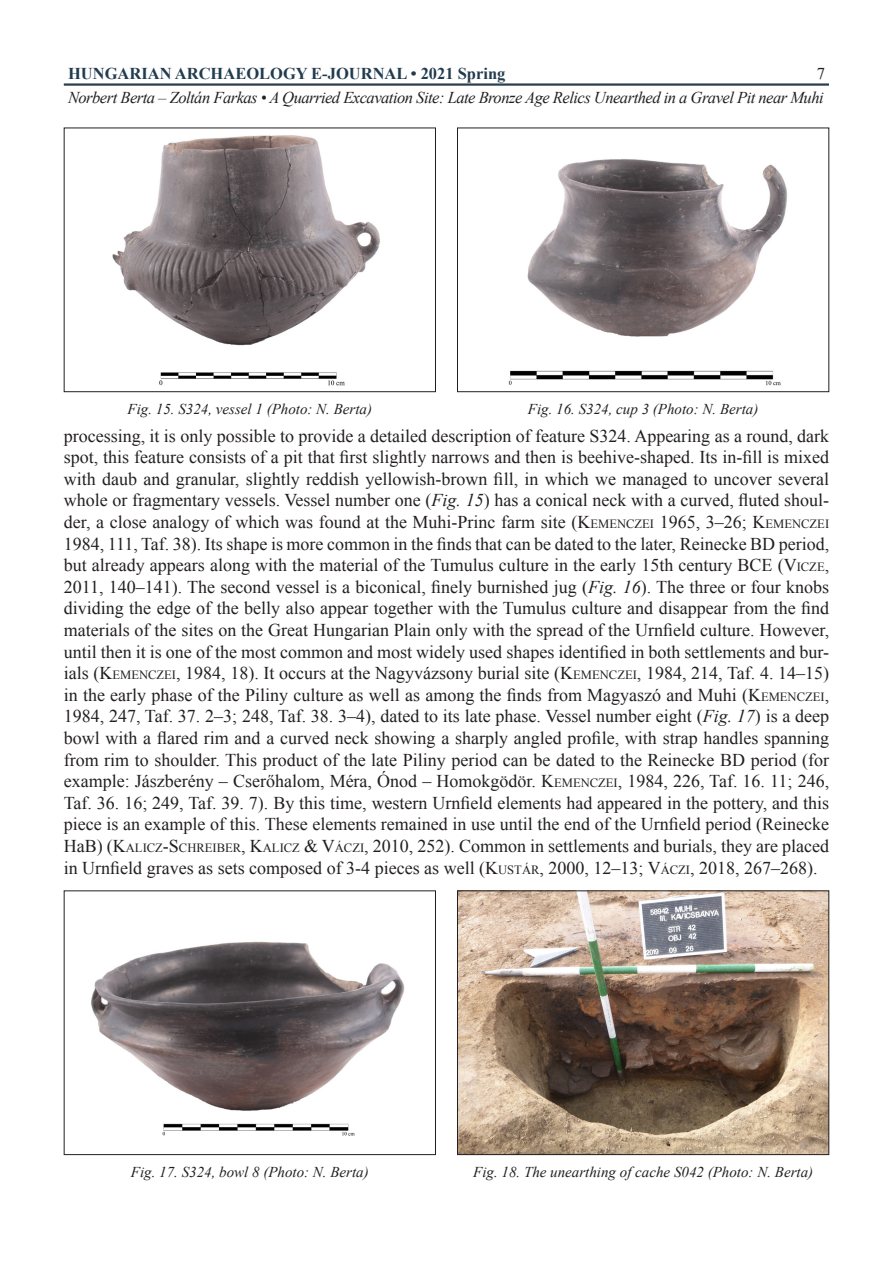
<style>
.page{position:relative;width:893px;height:1263px;background:#fff}
.page>*{position:absolute;margin:0;border:0;box-sizing:border-box;transform-origin:0 0}
.cikk_szoveg_print{font:18px/21.6px "Times New Roman";color:#231f20;text-align:justify}
.t1{font:italic 16.5px "Times New Roman";letter-spacing:-.03em;color:#231f20}
.t2{font:700 16.5px "Times New Roman";color:#213b4f}
.t3{font:16.5px "Times New Roman";color:#231f20}
.kepala{font:italic 15px "Times New Roman";color:#231f20}
.s1{font-style:italic}
.s2{font-style:inherit}
.s3{font-size:12.6px}
</style>
<div class="page">
<hr style="left:64px;top:83px;width:765px;height:3px;background:#2d3d4d">
<img style="left:112px;top:135px;width:268px;height:251px">
<div style="left:64px;top:128px;width:372px;height:264px;border:1px solid #231f20"></div>
<img style="left:508px;top:159px;width:279px;height:227px">
<div style="left:457px;top:128px;width:372px;height:264px;border:1px solid #231f20"></div>
<img style="left:459px;top:892px;width:368px;height:261px">
<div style="left:457px;top:890px;width:372px;height:265px;border:1px solid #231f20"></div>
<img style="left:91px;top:941px;width:314px;height:195px">
<div style="left:64px;top:890px;width:372px;height:265px;border:1px solid #231f20"></div>
<p class="t2" style="left:68px;top:62px;width:439px">HUNGARIAN ARCHAEOLOGY E-JOURNAL • 2021 Spring</p>
<p class="t3" style="left:817px;top:62px;width:10px">7</p>
<p class="t1" style="left:68px;top:87px;width:757px">Norbert Berta – Zoltán Farkas • A Quarried Excavation Site: Late Bronze Age Relics Unearthed in a Gravel Pit near Muhi</p>
<p class="kepala" style="left:128px;top:399px;width:246px">Fig. 15. S324, vessel 1 (Photo: N. Berta)</p>
<p class="kepala" style="left:528px;top:399px;width:232px">Fig. 16. S324, cup 3 (Photo: N. Berta)</p>
<p class="cikk_szoveg_print" style="left:64px;top:424px;width:767px">processing, it is only possible to provide a detailed description of feature S324. Appearing as a round, dark spot, this feature consists of a pit that first slightly narrows and then is beehive-shaped. Its in-fill is mixed with daub and granular, slightly reddish yellowish-brown fill, in which we managed to uncover several whole or fragmentary vessels. Vessel number one (<span class="s1">Fig. 15</span>) has a conical neck with a curved, fluted shoul&shy;der, a close analogy of which was found at the Muhi-Princ farm site (<span class="s2">K</span><span class="s3">EMENCZEI</span> 1965, 3–26; <span class="s2">K</span><span class="s3">EMENCZEI </span>1984, 111, Taf. 38). Its shape is more common in the finds that can be dated to the later, Reinecke BD period, but already appears along with the material of the Tumulus culture in the early 15th century BCE (<span class="s2">V</span><span class="s3">ICZE</span>, 2011, 140–141). The second vessel is a biconical, finely burnished jug (<span class="s1">Fig. 16</span>). The three or four knobs dividing the edge of the belly also appear together with the Tumulus culture and disappear from the find materials of the sites on the Great Hungarian Plain only with the spread of the Urnfield culture. However, until then it is one of the most common and most widely used shapes identified in both settlements and bur&shy;ials (<span class="s2">K</span><span class="s3">EMENCZEI</span>, 1984, 18). It occurs at the Nagyvázsony burial site (<span class="s2">K</span><span class="s3">EMENCZEI</span>, 1984, 214, Taf. 4. 14–15) in the early phase of the Piliny culture as well as among the finds from Magyaszó and Muhi (<span class="s2">K</span><span class="s3">EMENCZEI</span>, 1984, 247, Taf. 37. 2–3; 248, Taf. 38. 3–4), dated to its late phase. Vessel number eight (<span class="s1">Fig. 17</span>) is a deep bowl with a flared rim and a curved neck showing a sharply angled profile, with strap handles spanning from rim to shoulder. This product of the late Piliny period can be dated to the Reinecke BD period (for example: Jászberény – Cserőhalom, Méra, Ónod – Homokgödör. <span class="s2">K</span><span class="s3">EMENCZEI</span>, 1984, 226, Taf. 16. 11; 246, Taf. 36. 16; 249, Taf. 39. 7). By this time, western Urnfield elements had appeared in the pottery, and this piece is an example of this. These elements remained in use until the end of the Urnfield period (Reinecke HaB) (<span class="s2">K</span><span class="s3">ALICZ</span><span class="s2">-S</span> <span class="s3">CHREIBER</span><span class="s2">, K</span><span class="s3">ALICZ</span> <span class="s2">&amp; V</span><span class="s3">ÁCZI</span><span class="s2">,</span> 2010, 252). Common in settlements and burials, they are placed in Urnfield graves as sets composed of 3-4 pieces as well (<span class="s2">K</span><span class="s3">USTÁR</span>, 2000, 12–13; <span class="s2">V</span><span class="s3">ÁCZI</span>, 2018, 267–268).</p>
<p class="kepala" style="left:131px;top:1162px;width:239px">Fig. 17. S324, bowl 8 (Photo: N. Berta)</p>
<p class="kepala" style="left:473px;top:1162px;width:341px">Fig. 18. The unearthing of cache S042 (Photo: N. Berta)</p>
</div>
